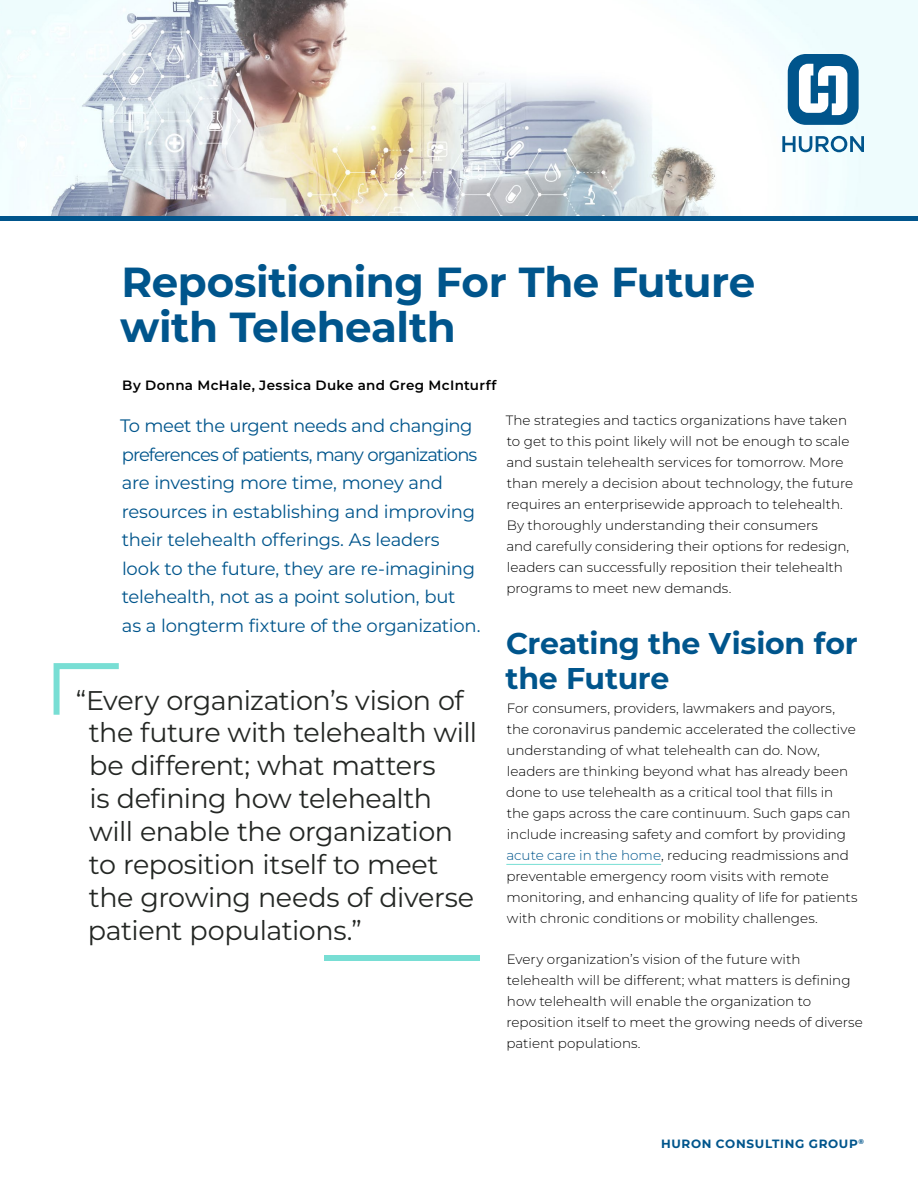
<style>
.page{position:relative;width:918px;height:1188px;background:#fff}
.page>*{position:absolute;margin:0;border:0;box-sizing:border-box;transform-origin:0 0}
.t1{font:700 42px/45px "Montserrat";letter-spacing:-.01em;color:#00558c}
.t2{font:700 30px/34.5px "Montserrat";letter-spacing:-.01em;color:#00558c}
.t3{font:27px/33px "Montserrat";letter-spacing:-.02em;color:#242724}
.t4{font:18px/28.5px "Montserrat";letter-spacing:-.02em;color:#00558c}
.t5{font:300 13.5px/21px "Montserrat";color:#000}
.t6{font:600 13.5px "Montserrat";letter-spacing:.025em;color:#000}
.t7{font:700 12px "Montserrat";letter-spacing:.055em;color:#00558c}
.s1{color:#00558c}
</style>
<div class="page">
<img style="left:0;top:0;width:918px;height:216px">
<hr style="left:0;top:216px;width:918px;height:4px;background:#00558c">
<div style="left:788px;top:54px;width:71px;height:71px;background:#00558c;border-radius:18px"></div>
<svg style="left:782px;top:136px;width:82px;height:16px"></svg>
<svg style="left:799px;top:64px;width:48px;height:51px"></svg>
<hr style="left:506px;top:864px;width:155px;height:1px;background:#78ded4">
<svg style="left:53px;top:663px;width:66px;height:52px"></svg>
<div style="left:324px;top:955px;width:155px;height:6px;background:#78ded4"></div>
<h1 class="t1" style="left:120px;top:259px;width:637px">Repositioning For The Future with Telehealth</h1>
<p class="t6" style="left:122px;top:376px;width:376px">By Donna McHale, Jessica Duke and Greg McInturff</p>
<p class="t4" style="left:120px;top:411px;width:362px">To meet the urgent needs and changing preferences of patients, many organizations are investing more time, money and resources in establishing and improving their telehealth offerings. As leaders<br>look to the future, they are re-imagining telehealth, not as a point solution, but<br>as a longterm fixture of the organization.</p>
<p class="t5" style="left:506px;top:409px;width:349px">The strategies and tactics organizations have taken to get to this point likely will not be enough to scale and sustain telehealth services for tomorrow. More than merely a decision about technology, the future requires an enterprisewide approach to telehealth.<br>By thoroughly understanding their consumers<br>and carefully considering their options for redesign, leaders can successfully reposition their telehealth programs to meet new demands.</p>
<h2 class="t2" style="left:506px;top:625px;width:354px">Creating the Vision for the Future</h2>
<p class="t5" style="left:506px;top:697px;width:353px">For consumers, providers, lawmakers and payors, the coronavirus pandemic accelerated the collective understanding of what telehealth can do. Now, leaders are thinking beyond what has already been done to use telehealth as a critical tool that fills in the gaps across the care continuum. Such gaps can include increasing safety and comfort by providing <span class="s1">acute care in the home</span>, reducing readmissions and preventable emergency room visits with remote monitoring, and enhancing quality of life for patients with chronic conditions or mobility challenges.</p>
<p class="t5" style="left:506px;top:949px;width:358px">Every organization’s vision of the future with telehealth will be different; what matters is defining how telehealth will enable the organization to reposition itself to meet the growing needs of diverse patient populations.</p>
<h3 class="t3" style="left:88px;top:683px;width:391px;text-indent:-12px">“Every organization’s vision of the future with telehealth will be different; what matters<br>is defining how telehealth will enable the organization to reposition itself to meet the growing needs of diverse patient populations.”</h3>
<p class="t7" style="left:661px;top:1135px;width:204px">HURON CONSULTING GROUP<sup>®</sup></p>
</div>
